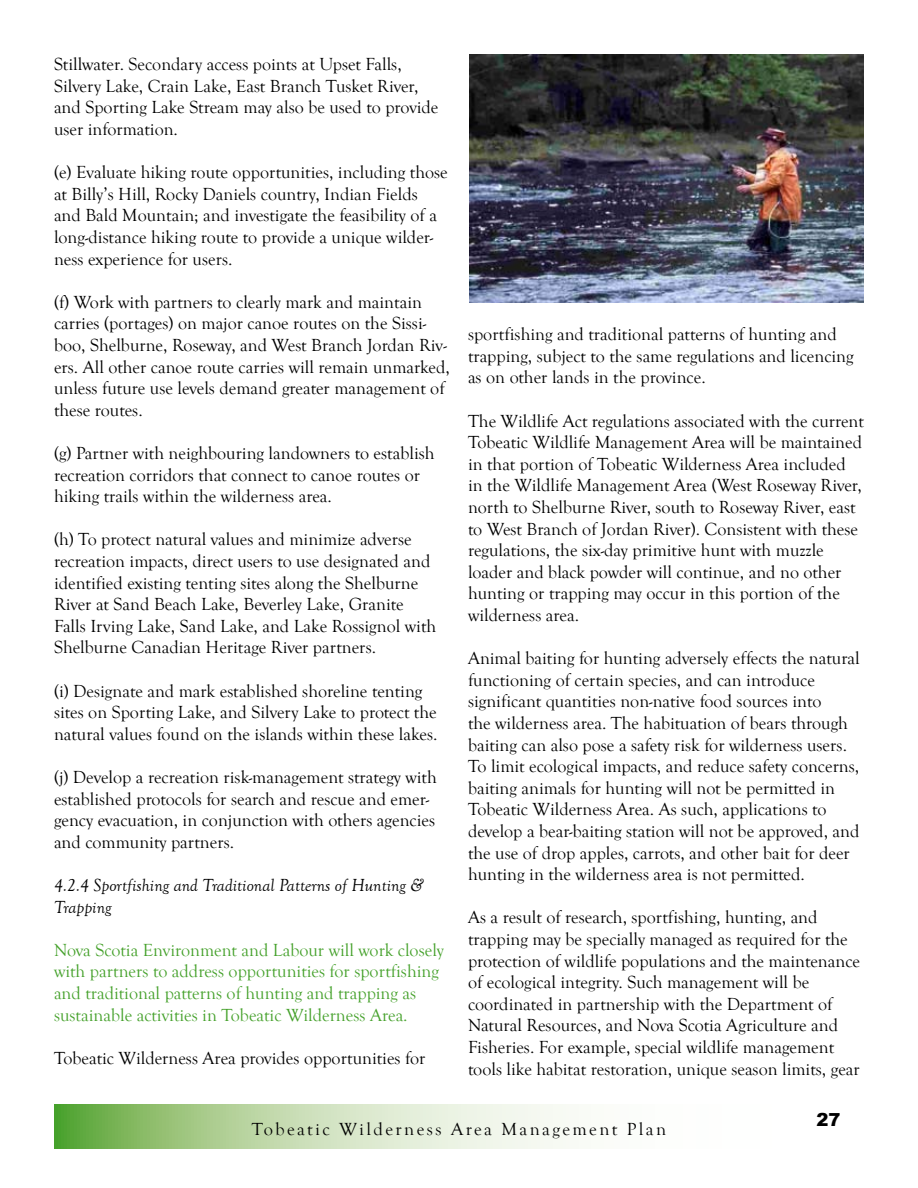
<style>
.page{position:relative;width:918px;height:1188px;background:#fff}
.page>*{position:absolute;margin:0;border:0;box-sizing:border-box;transform-origin:0 0}
.t1{font:18px/21.6px "Goudy Old Style T";color:#000}
.t2{font:18px/21.6px "Goudy Old Style T";color:#45a12b}
.t3{font:italic 18px/21.6px "Goudy Old Style T";color:#000}
.t4{font:18px "Goudy Old Style T";letter-spacing:.13em;color:#000}
.t5{font:900 18px "Arial";color:#000}
</style>
<div class="page">
<svg style="left:54px;top:1105px;width:515px;height:44px;background:#bed9ab"></svg>
<img style="left:470px;top:54px;width:394px;height:249px">
<p class="t1" style="left:54px;top:54px;width:386px">Stillwater. Secondary access points at Upset Falls, Silvery Lake, Crain Lake, East Branch Tusket River, and Sporting Lake Stream may also be used to provide user information.</p>
<p class="t1" style="left:54px;top:162px;width:395px">(e) Evaluate hiking route opportunities, including those at Billy’s Hill, Rocky Daniels country, Indian Fields and Bald Mountain; and investigate the feasibility of a long-distance hiking route to provide a unique wilder&shy;ness experience for users.</p>
<p class="t1" style="left:54px;top:291px;width:397px">(f) Work with partners to clearly mark and maintain carries (portages) on major canoe routes on the Sissi&shy;boo, Shelburne, Roseway, and West Branch Jordan Riv&shy;ers. All other canoe route carries will remain unmarked, unless future use levels demand greater management of these routes.</p>
<p class="t1" style="left:54px;top:443px;width:382px">(g) Partner with neighbouring landowners to establish recreation corridors that connect to canoe routes or hiking trails within the wilderness area.</p>
<p class="t1" style="left:54px;top:529px;width:384px">(h) To protect natural values and minimize adverse recreation impacts, direct users to use designated and identified existing tenting sites along the Shelburne River at Sand Beach Lake, Beverley Lake, Granite Falls Irving Lake, Sand Lake, and Lake Rossignol with Shelburne Canadian Heritage River partners.</p>
<p class="t1" style="left:54px;top:680px;width:385px">(i) Designate and mark established shoreline tenting sites on Sporting Lake, and Silvery Lake to protect the natural values found on the islands within these lakes.</p>
<p class="t1" style="left:54px;top:767px;width:384px">(j) Develop a recreation risk-management strategy with established protocols for search and rescue and emer&shy;gency evacuation, in conjunction with others agencies and community partners.</p>
<p class="t3" style="left:54px;top:875px;width:371px">4.2.4 Sportfishing and Traditional Patterns of Hunting &amp;<br>Trapping</p>
<p class="t2" style="left:54px;top:939px;width:391px">Nova Scotia Environment and Labour will work closely with partners to address opportunities for sportfishing and traditional patterns of hunting and trapping as sustainable activities in Tobeatic Wilderness Area.</p>
<p class="t1" style="left:54px;top:1047px;width:373px">Tobeatic Wilderness Area provides opportunities for</p>
<p class="t1" style="left:468px;top:324px;width:387px">sportfishing and traditional patterns of hunting and trapping, subject to the same regulations and licencing as on other lands in the province.</p>
<p class="t1" style="left:468px;top:410px;width:397px">The Wildlife Act regulations associated with the current Tobeatic Wildlife Management Area will be maintained in that portion of Tobeatic Wilderness Area included in the Wildlife Management Area (West Roseway River, north to Shelburne River, south to Roseway River, east to West Branch of Jordan River). Consistent with these regulations, the six-day primitive hunt with muzzle loader and black powder will continue, and no other hunting or trapping may occur in this portion of the wilderness area.</p>
<p class="t1" style="left:468px;top:648px;width:393px">Animal baiting for hunting adversely effects the natural functioning of certain species, and can introduce significant quantities non-native food sources into<br>the wilderness area. The habituation of bears through baiting can also pose a safety risk for wilderness users.<br>To limit ecological impacts, and reduce safety concerns, baiting animals for hunting will not be permitted in Tobeatic Wilderness Area. As such, applications to develop a bear-baiting station will not be approved, and the use of drop apples, carrots, and other bait for deer hunting in the wilderness area is not permitted.</p>
<p class="t1" style="left:468px;top:907px;width:394px">As a result of research, sportfishing, hunting, and trapping may be specially managed as required for the protection of wildlife populations and the maintenance of ecological integrity. Such management will be coordinated in partnership with the Department of Natural Resources, and Nova Scotia Agriculture and Fisheries. For example, special wildlife management tools like habitat restoration, unique season limits, gear</p>
<p class="t5" style="left:816px;top:1106px;width:26px">27</p>
<p class="t4" style="left:252px;top:1119px;width:416px">Tobeatic Wilderness Area Management Plan</p>
</div>
